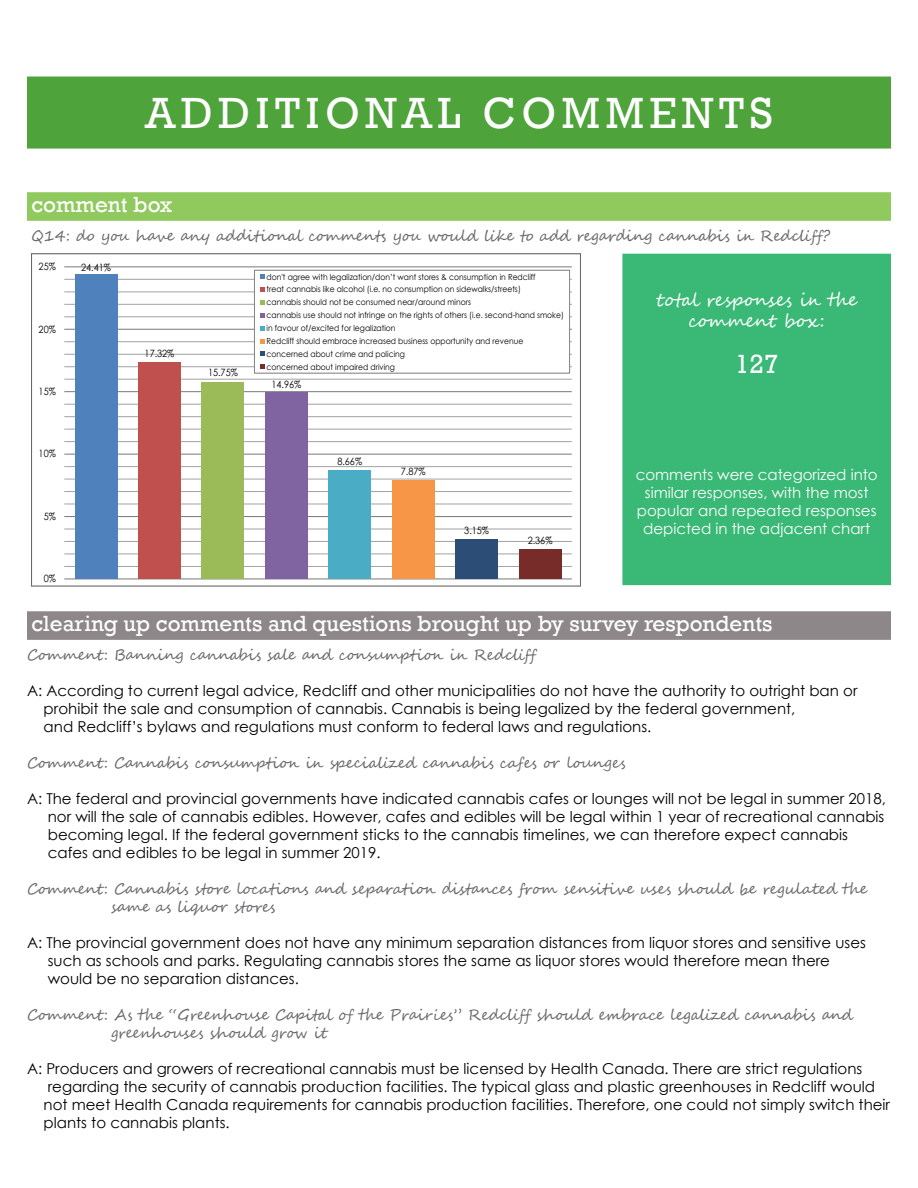
<style>
.page{position:relative;width:918px;height:1188px;background:#fff}
.page>*{position:absolute;margin:0;border:0;box-sizing:border-box;transform-origin:0 0}
.t1{font:44.85px "Rockwell";letter-spacing:.13em;color:#fff}
.t2{font:27px "Rockwell";color:#fff}
.t3{font:22.5px "Rockwell";color:#fff}
.t4{font:18px/21.6px "Segoe Script";color:#fff;text-align:center}
.t5{font:15px/18px "Century Gothic";color:#000}
.t6{font:15px/18px "Segoe Script";color:#68686a}
.t7{font:15px/18px "Century Gothic";color:#fff;text-align:center}
.t8{font:10.05px "Century Gothic";letter-spacing:-.005em;color:#000;scale:.91 1}
.t9{font:8.4px/12.9px "Century Gothic";letter-spacing:.005em;color:#000;scale:.91 1}
</style>
<div class="page">
<div style="left:27px;top:77px;width:864px;height:72px;background:#4ea33a"></div>
<div style="left:27px;top:192px;width:864px;height:29px;background:#90c95e"></div>
<div style="left:622px;top:254px;width:269px;height:331px;background:#39b876"></div>
<div style="left:27px;top:611px;width:864px;height:29px;background:#8e8789"></div>
<hr style="left:64px;top:566px;width:508px;height:1px;background:#a6a6a6">
<hr style="left:64px;top:554px;width:508px;height:1px;background:#a6a6a6">
<hr style="left:64px;top:541px;width:508px;height:1px;background:#a6a6a6">
<hr style="left:64px;top:529px;width:508px;height:1px;background:#a6a6a6">
<hr style="left:64px;top:504px;width:508px;height:1px;background:#a6a6a6">
<hr style="left:64px;top:491px;width:508px;height:1px;background:#a6a6a6">
<hr style="left:64px;top:479px;width:508px;height:1px;background:#a6a6a6">
<hr style="left:64px;top:466px;width:508px;height:1px;background:#a6a6a6">
<hr style="left:64px;top:441px;width:508px;height:1px;background:#a6a6a6">
<hr style="left:64px;top:429px;width:508px;height:1px;background:#a6a6a6">
<hr style="left:64px;top:416px;width:508px;height:1px;background:#a6a6a6">
<hr style="left:64px;top:404px;width:508px;height:1px;background:#a6a6a6">
<hr style="left:64px;top:379px;width:508px;height:1px;background:#a6a6a6">
<hr style="left:64px;top:366px;width:508px;height:1px;background:#a6a6a6">
<hr style="left:64px;top:354px;width:508px;height:1px;background:#a6a6a6">
<hr style="left:64px;top:341px;width:508px;height:1px;background:#a6a6a6">
<hr style="left:64px;top:317px;width:508px;height:1px;background:#a6a6a6">
<hr style="left:64px;top:304px;width:508px;height:1px;background:#a6a6a6">
<hr style="left:64px;top:292px;width:508px;height:1px;background:#a6a6a6">
<hr style="left:64px;top:279px;width:508px;height:1px;background:#a6a6a6">
<hr style="left:64px;top:579px;width:508px;height:1px;background:#7f7f7f">
<hr style="left:64px;top:516px;width:508px;height:1px;background:#7f7f7f">
<hr style="left:64px;top:454px;width:508px;height:1px;background:#7f7f7f">
<hr style="left:64px;top:391px;width:508px;height:1px;background:#7f7f7f">
<hr style="left:64px;top:329px;width:508px;height:1px;background:#7f7f7f">
<hr style="left:64px;top:267px;width:508px;height:1px;background:#7f7f7f">
<div style="left:75px;top:274px;width:42px;height:305px;background:#4f81bd"></div>
<div style="left:138px;top:363px;width:43px;height:216px;background:#c0504d"></div>
<div style="left:202px;top:382px;width:42px;height:197px;background:#9bbb59"></div>
<div style="left:265px;top:392px;width:43px;height:187px;background:#8064a2"></div>
<div style="left:329px;top:471px;width:42px;height:108px;background:#4bacc6"></div>
<div style="left:392px;top:481px;width:42px;height:98px;background:#f79646"></div>
<div style="left:456px;top:540px;width:42px;height:39px;background:#2c4d75"></div>
<div style="left:519px;top:549px;width:42px;height:30px;background:#772c2a"></div>
<div style="left:254px;top:270px;width:316px;height:103px;background:#fff"></div>
<div style="left:254px;top:270px;width:316px;height:103px;border:1px solid #7f7f7f"></div>
<svg style="left:261px;top:274px;width:4px;height:5px"></svg>
<svg style="left:261px;top:287px;width:4px;height:5px"></svg>
<svg style="left:261px;top:300px;width:4px;height:5px"></svg>
<svg style="left:261px;top:313px;width:4px;height:5px"></svg>
<svg style="left:261px;top:326px;width:4px;height:4px"></svg>
<svg style="left:261px;top:339px;width:4px;height:4px"></svg>
<svg style="left:261px;top:352px;width:4px;height:4px"></svg>
<svg style="left:261px;top:365px;width:4px;height:4px"></svg>
<p class="t1" style="left:145px;top:87px;width:629px">ADDITIONAL COMMENTS</p>
<p class="t3" style="left:31px;top:192px;width:142px">comment box</p>
<p class="t6" style="left:31px;top:227px;width:800px">Q14: do you have any additional comments you would like to add regarding cannabis in Redcliff?</p>
<p class="t8" style="left:39px;top:259px;width:20px">25%</p>
<p class="t8" style="left:39px;top:322px;width:20px">20%</p>
<p class="t8" style="left:39px;top:384px;width:20px">15%</p>
<p class="t8" style="left:39px;top:447px;width:20px">10%</p>
<p class="t8" style="left:44px;top:509px;width:15px">5%</p>
<p class="t8" style="left:44px;top:572px;width:15px">0%</p>
<p class="t8" style="left:81px;top:260px;width:34px">24.41%</p>
<p class="t8" style="left:145px;top:346px;width:34px">17.32%</p>
<p class="t8" style="left:208px;top:366px;width:34px">15.75%</p>
<p class="t9" style="left:267px;top:270px;width:328px">don't agree with legalization/don’t want stores &amp; consumption in Redcliff<br>treat cannabis like alcohol (i.e. no consumption on sidewalks/streets)<br>cannabis should not be consumed near/around minors<br>cannabis use should not infringe on the rights of others (i.e. second-hand smoke) in favour of/excited for legalization<br>Redcliff should embrace increased business opportunity and revenue concerned about crime and policing<br>concerned about impaired driving</p>
<p class="t8" style="left:272px;top:377px;width:34px">14.96%</p>
<p class="t8" style="left:337px;top:454px;width:29px">8.66%</p>
<p class="t8" style="left:401px;top:464px;width:29px">7.87%</p>
<p class="t8" style="left:464px;top:523px;width:29px">3.15%</p>
<p class="t8" style="left:528px;top:533px;width:29px">2.36%</p>
<p class="t4" style="left:656px;top:289px;width:203px">total responses in the comment box:</p>
<p class="t2" style="left:735px;top:348px;width:45px">127</p>
<p class="t7" style="left:636px;top:465px;width:244px">comments were categorized into similar responses, with the most popular and repeated responses depicted in the adjacent chart</p>
<p class="t3" style="left:31px;top:611px;width:742px">clearing up comments and questions brought up by survey respondents</p>
<p class="t6" style="left:27px;top:646px;width:512px">Comment: Banning cannabis sale and consumption in Redcliff</p>
<p class="t5" style="left:44px;top:681px;width:815px;text-indent:-17px">A: According to current legal advice, Redcliff and other municipalities do not have the authority to outright ban or prohibit the sale and consumption of cannabis. Cannabis is being legalized by the federal government,<br>and Redcliff’s bylaws and regulations must conform to federal laws and regulations.</p>
<p class="t6" style="left:27px;top:754px;width:600px">Comment: Cannabis consumption in specialized cannabis cafes or lounges</p>
<p class="t5" style="left:48px;top:789px;width:840px;text-indent:-21px">A: The federal and provincial governments have indicated cannabis cafes or lounges will not be legal in summer 2018, nor will the sale of cannabis edibles. However, cafes and edibles will be legal within 1 year of recreational cannabis becoming legal. If the federal government sticks to the cannabis timelines, we can therefore expect cannabis cafes and edibles to be legal in summer 2019.</p>
<p class="t6" style="left:111px;top:880px;width:758px;text-indent:-84px">Comment: Cannabis store locations and separation distances from sensitive uses should be regulated the same as liquor stores</p>
<p class="t5" style="left:48px;top:933px;width:820px;text-indent:-21px">A: The provincial government does not have any minimum separation distances from liquor stores and sensitive uses such as schools and parks. Regulating cannabis stores the same as liquor stores would therefore mean there would be no separation distances.</p>
<p class="t6" style="left:111px;top:1006px;width:743px;text-indent:-84px">Comment: As the “Greenhouse Capital of the Prairies” Redcliff should embrace legalized cannabis and greenhouses should grow it</p>
<p class="t5" style="left:44px;top:1059px;width:848px;text-indent:-17px">A: Producers and growers of recreational cannabis must be licensed by Health Canada. There are strict regulations regarding the security of cannabis production facilities. The typical glass and plastic greenhouses in Redcliff would not meet Health Canada requirements for cannabis production facilities. Therefore, one could not simply switch their plants to cannabis plants.</p>
</div>
